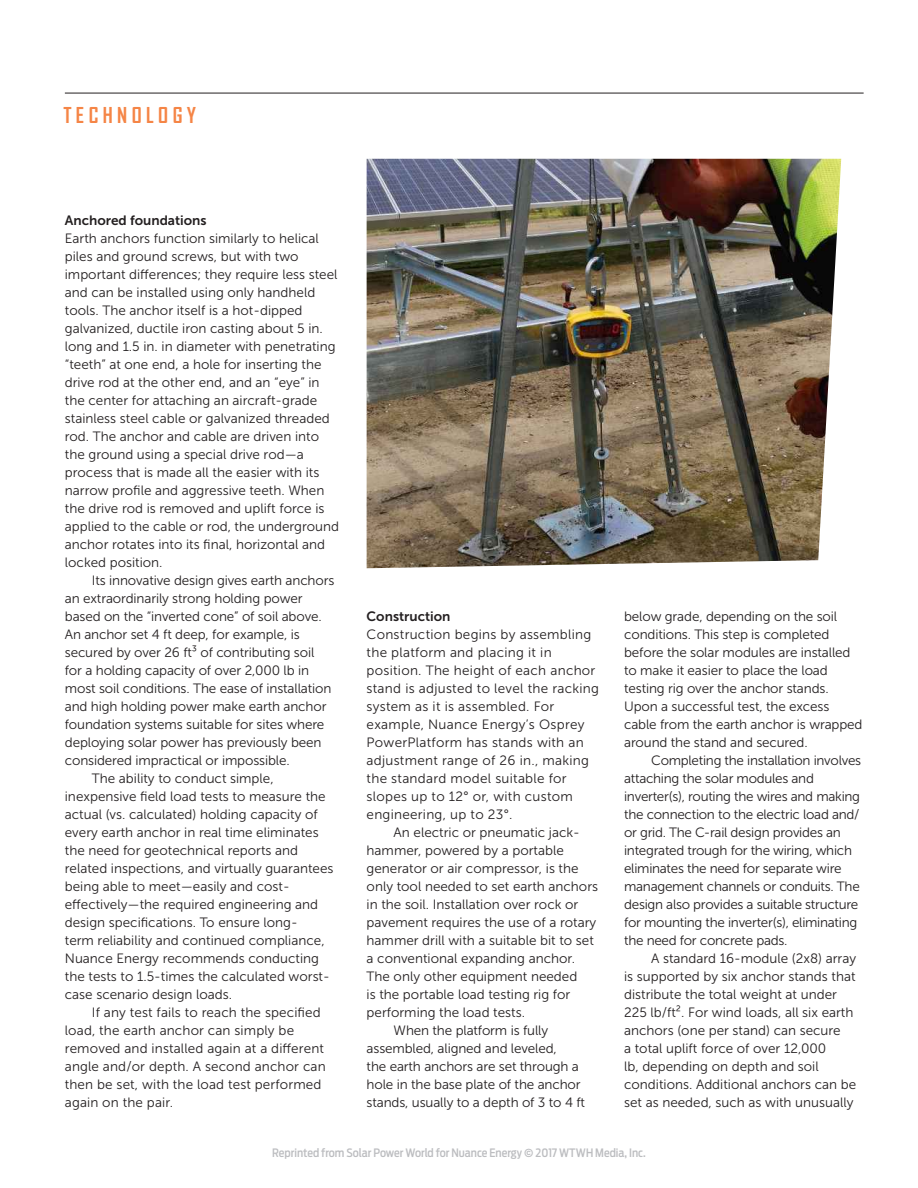
<style>
.page{position:relative;width:918px;height:1188px;background:#fff}
.page>*{position:absolute;margin:0;border:0;box-sizing:border-box;transform-origin:0 0}
.t1{font:700 21px "Agency FB";letter-spacing:.21em;color:#f58546}
.body{font:13.5px/18px "Museo Sans 300";color:#231f20}
.body-2{font:13.5px/18px "Museo Sans 300";letter-spacing:-.02em;color:#231f20}
.body-3{font:13.5px/18px "Museo Sans 300";letter-spacing:.02em;color:#231f20}
.body-4{font:13.5px "Museo Sans 700";color:#231f20}
.t2{font:500 11.55px "Antenna Cond";color:#bcbdc0}
.s1{font-family:"Museo Sans 700";font-weight:400}
</style>
<div class="page">
<hr style="left:65px;top:93px;width:799px;height:1px;background:#231f20">
<img style="left:367px;top:159px;width:474px;height:409px">
<p class="t1" style="left:63px;top:103px;width:134px">TECHNOLOGY</p>
<p class="body-4" style="left:65px;top:213px;width:143px">Anchored foundations</p>
<p class="body" style="left:65px;top:230px;width:276px">Earth anchors function similarly to helical piles and ground screws, but with two important differences; they require less steel and can be installed using only handheld tools. The anchor itself is a hot-dipped galvanized, ductile iron casting about 5 in. long and 1.5 in. in diameter with penetrating “teeth” at one end, a hole for inserting the drive rod at the other end, and an “eye” in the center for attaching an aircraft-grade stainless steel cable or galvanized threaded rod. The anchor and cable are driven into the ground using a special drive rod—a process that is made all the easier with its narrow profile and aggressive teeth. When the drive rod is removed and uplift force is applied to the cable or rod, the underground anchor rotates into its final, horizontal and locked position.</p>
<p class="body" style="left:65px;top:572px;width:271px;text-indent:27px">Its innovative design gives earth anchors an extraordinarily strong holding power based on the “inverted cone” of soil above.<br>An anchor set 4 ft deep, for example, is secured by over 26 ft³ of contributing soil for a holding capacity of over 2,000 lb in most soil conditions. The ease of installation and high holding power make earth anchor foundation systems suitable for sites where deploying solar power has previously been considered impractical or impossible.</p>
<p class="body" style="left:65px;top:770px;width:270px;text-indent:27px">The ability to conduct simple, inexpensive field load tests to measure the actual (vs. calculated) holding capacity of every earth anchor in real time eliminates the need for geotechnical reports and related inspections, and virtually guarantees being able to meet—easily and cost&shy;effectively—the required engineering and design specifications. To ensure long-<br>term reliability and continued compliance, Nuance Energy recommends conducting the tests to 1.5-times the calculated worst&shy;case scenario design loads.</p>
<p class="body" style="left:65px;top:1004px;width:262px;text-indent:27px">If any test fails to reach the specified load, the earth anchor can simply be removed and installed again at a different angle and/or depth. A second anchor can then be set, with the load test performed again on the pair.</p>
<p class="body-4" style="left:367px;top:609px;width:85px">Construction</p>
<p class="body-3" style="left:367px;top:625px;width:234px">Construction begins by assembling the platform and placing it in position. The height of each anchor stand is adjusted to level the racking system as it is assembled. For example, Nuance Energy’s Osprey<br>PowerPlatform has stands with an adjustment range of 26 in., making the standard model suitable for slopes up to 12° or, with custom engineering, up to 23°.</p>
<p class="body" style="left:367px;top:823px;width:233px;text-indent:27px">An electric or pneumatic jack&shy;hammer, powered by a portable generator or air compressor, is the only tool needed to set earth anchors in the soil. Installation over rock or pavement requires the use of a rotary hammer drill with a suitable bit to set a conventional expanding anchor.<br>The only other equipment needed<br>is the portable load testing rig for performing the load tests.</p>
<p class="body" style="left:367px;top:1021px;width:220px;text-indent:27px">When the platform is fully assembled, aligned and leveled,<br>the earth anchors are set through a hole in the base plate of the anchor stands, usually to a depth of 3 to 4 ft</p>
<p class="body" style="left:624px;top:607px;width:240px">below grade, depending on the soil conditions. This step is completed before the solar modules are installed to make it easier to place the load testing rig over the anchor stands.<br>Upon a successful test, the excess cable from the earth anchor is wrapped around the stand and secured.</p>
<p class="body-2" style="left:624px;top:751px;width:239px;text-indent:27px">Completing the installation involves attaching the solar modules and inverter(s), routing the wires and making the connection to the electric load and/ or grid. The C-rail design provides an integrated trough for the wiring, which eliminates the need for separate wire management channels or conduits. The design also provides a suitable structure for mounting the inverter(s), eliminating the need for concrete pads.</p>
<p class="body" style="left:624px;top:949px;width:234px;text-indent:27px">A standard 16-module (2x8) array is supported by six anchor stands that distribute the total weight at under 225 lb/ft². For wind loads, all six earth anchors (one per stand) can secure<br>a total uplift force of over 12,000<br>lb, depending on depth and soil conditions. Additional anchors can be set as needed, such as with unusually</p>
<p class="t2" style="left:272px;top:1146px;width:375px">Reprinted from Solar Power World for Nuance Energy <span class="s1">©</span> 2017 WTWH Media, Inc.</p>
</div>
